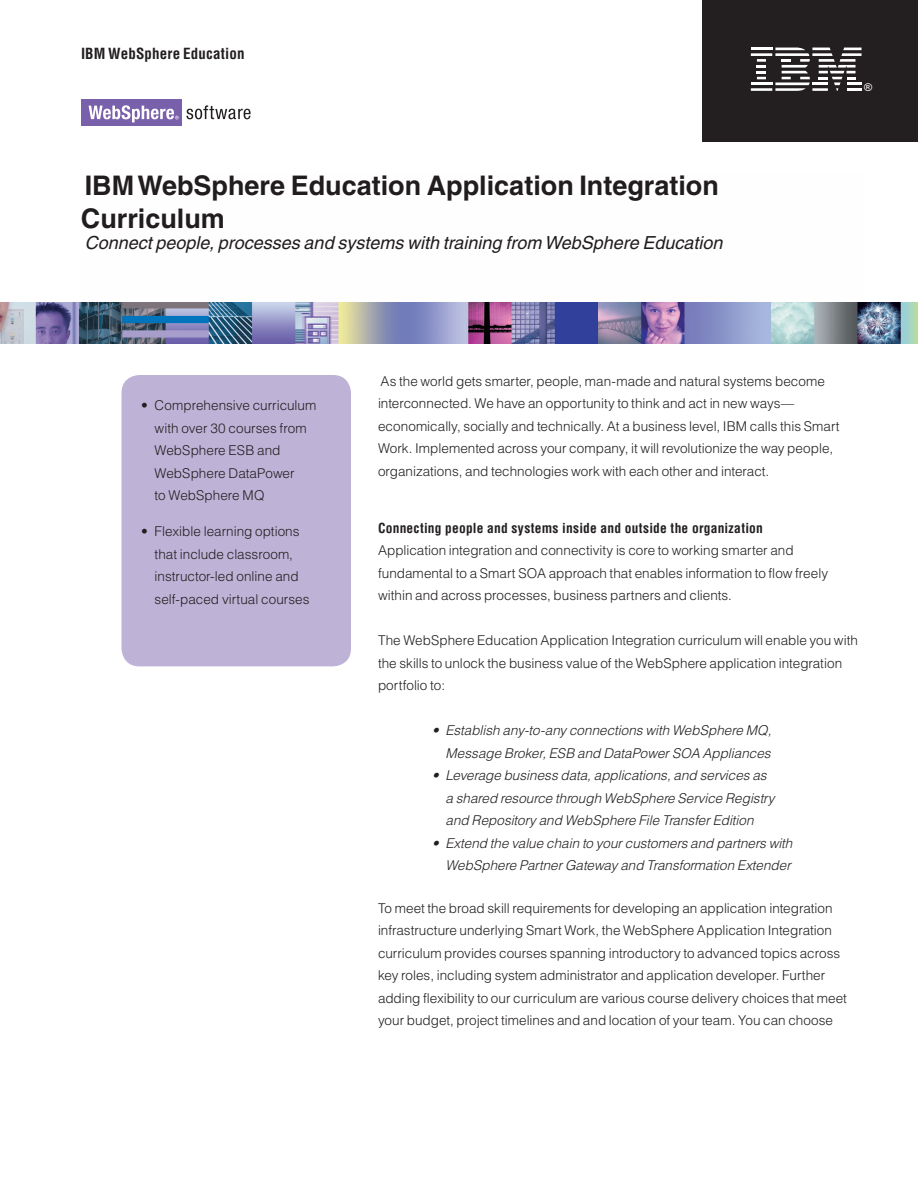
<style>
.page{position:relative;width:918px;height:1188px;background:#fff}
.page>*{position:absolute;margin:0;border:0;box-sizing:border-box;transform-origin:0 0}
.CS_Headline{font:700 27px/32.4px "Helvetica";color:#211d1e}
.CS_Headline-2{font:italic 18px "Helvetica";color:#211d1e}
.CS_Subject_identifie{font:700 condensed 15px "Helvetica";letter-spacing:.01em;color:#231f20}
.CS_Helvetica_text{font:300 13.5px/22.5px "Helvetica";color:#231f20}
.CS_Bullet_Text{font:italic 300 13.5px/22.5px "Helvetica";color:#231f20;text-align:right}
.CS_Bullet_Text_2{font:300 13.5px/22.5px "Helvetica";color:#231f20}
.BR_Bullet_text_-_las{font:italic 300 13.5px/22.5px "Helvetica";letter-spacing:-.005em;color:#231f20;text-align:right}
.CS_Subhead{font:700 condensed 13.5px "Helvetica";letter-spacing:.015em;color:#231f20}
.t1{font:10.65px "Arial";color:#fff}
</style>
<div class="page">
<div style="left:702px;top:0;width:216px;height:142px;background:#231f20"></div>
<hr style="left:751px;top:48px;width:21px;height:2px;background:#fff">
<hr style="left:751px;top:53px;width:21px;height:3px;background:#fff">
<svg style="left:757px;top:59px;width:9px;height:20px"></svg>
<hr style="left:751px;top:82px;width:21px;height:3px;background:#fff">
<svg style="left:775px;top:48px;width:87px;height:43px"></svg>
<hr style="left:751px;top:88px;width:21px;height:3px;background:#fff">
<div style="left:122px;top:375px;width:229px;height:291px;background:#beb3d7;border-radius:18px"></div>
<img style="left:0;top:302px;width:918px;height:42px">
<div style="left:81px;top:99px;width:101px;height:27px;background:#7960aa"></div>
<svg style="left:186px;top:105px;width:65px;height:14px"></svg>
<svg style="left:89px;top:105px;width:90px;height:17px"></svg>
<p class="CS_Subject_identifie" style="left:81px;top:44px;width:165px">IBM WebSphere Education</p>
<p class="CS_Headline" style="left:81px;top:169px;width:639px">IBM WebSphere Education Application Integration<br>Curriculum</p>
<p class="CS_Headline-2" style="left:85px;top:232px;width:639px">Connect people, processes and systems with training from WebSphere Education</p>
<p class="t1" style="left:864px;top:80px;width:10px">®</p>
<p class="CS_Bullet_Text_2" style="left:155px;top:394px;width:163px;text-indent:-14px">• Comprehensive curriculum with over 30 courses from<br>WebSphere ESB and<br>WebSphere DataPower<br>to WebSphere MQ</p>
<p class="CS_Bullet_Text_2" style="left:155px;top:520px;width:156px;text-indent:-14px">• Flexible learning options that include classroom, instructor-led online and self-paced virtual courses</p>
<p class="CS_Helvetica_text" style="left:378px;top:370px;width:463px">As the world gets smarter, people, man-made and natural systems become interconnected. We have an opportunity to think and act in new ways— economically, socially and technically. At a business level, IBM calls this Smart Work. Implemented across your company, it will revolutionize the way people, organizations, and technologies work with each other and interact.</p>
<p class="CS_Subhead" style="left:378px;top:519px;width:386px">Connecting people and systems inside and outside the organization</p>
<p class="CS_Helvetica_text" style="left:378px;top:539px;width:452px">Application integration and connectivity is core to working smarter and fundamental to a Smart SOA approach that enables information to flow freely within and across processes, business partners and clients.</p>
<p class="CS_Helvetica_text" style="left:378px;top:629px;width:482px">The WebSphere Education Application Integration curriculum will enable you with the skills to unlock the business value of the WebSphere application integration portfolio to:</p>
<p class="CS_Bullet_Text" style="left:432px;top:719px;width:341px">• Establish any-to-any connections with WebSphere MQ,<br>Message Broker, ESB and DataPower SOA Appliances</p>
<p class="CS_Bullet_Text" style="left:446px;top:764px;width:330px;text-align:left;text-indent:-14px">• Leverage business data, applications, and services as a shared resource through WebSphere Service Registry and Repository and WebSphere File Transfer Edition</p>
<p class="BR_Bullet_text_-_las" style="left:432px;top:832px;width:362px">• Extend the value chain to your customers and partners with<br>WebSphere Partner Gateway and Transformation Extender</p>
<p class="CS_Helvetica_text" style="left:378px;top:897px;width:470px">To meet the broad skill requirements for developing an application integration infrastructure underlying Smart Work, the WebSphere Application Integration curriculum provides courses spanning introductory to advanced topics across key roles, including system administrator and application developer. Further adding flexibility to our curriculum are various course delivery choices that meet your budget, project timelines and and location of your team. You can choose</p>
</div>
